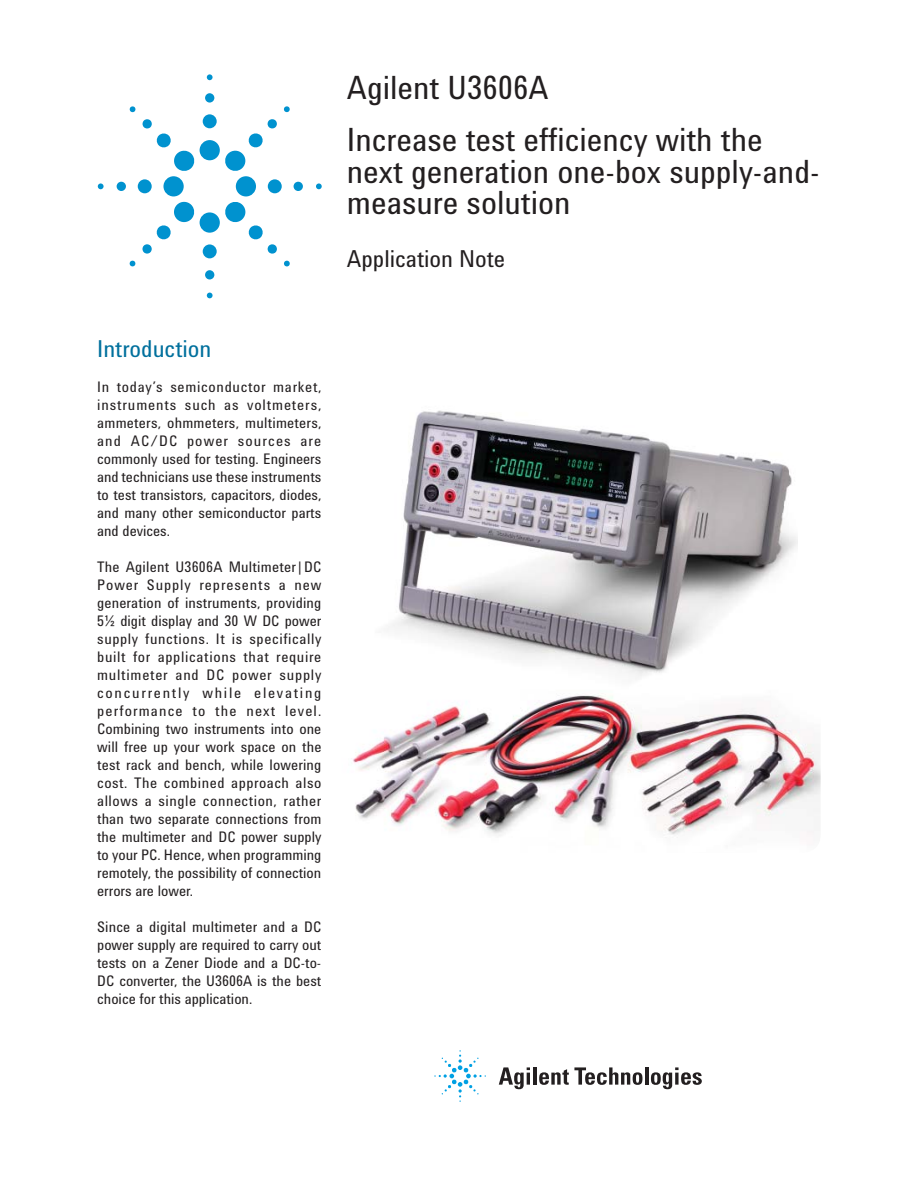
<style>
.page{position:relative;width:918px;height:1188px;background:#fff}
.page>*{position:absolute;margin:0;border:0;box-sizing:border-box;transform-origin:0 0}
.t1{font:33px/52.8px "Agilent Condensed CFF";color:#231f20}
.t2{font:24px "Agilent Condensed CFF";color:#231f20}
.t3{font:24px "Agilent Condensed CFF";color:#00709d}
.t4{font:15px/18px "Agilent Condensed CFF";color:#231f20;text-align:justify}
</style>
<div class="page">
<svg style="left:499px;top:1067px;width:31px;height:22px"></svg>
<hr style="left:533px;top:1067px;width:4px;height:18px;background:#231f20">
<svg style="left:539px;top:1067px;width:103px;height:18px"></svg>
<hr style="left:645px;top:1067px;width:3px;height:18px;background:#231f20">
<svg style="left:651px;top:1067px;width:51px;height:22px"></svg>
<svg style="left:434px;top:1050px;width:52px;height:52px"></svg>
<div style="left:200px;top:140px;width:20px;height:20px;background:#0092cf;border-radius:50%"></div>
<div style="left:203px;top:114px;width:14px;height:14px;background:#0092cf;border-radius:50%"></div>
<div style="left:205px;top:93px;width:9px;height:10px;background:#0092cf;border-radius:50%"></div>
<svg style="left:207px;top:74px;width:6px;height:6px"></svg>
<div style="left:236px;top:176px;width:20px;height:20px;background:#0092cf;border-radius:50%"></div>
<div style="left:268px;top:179px;width:14px;height:14px;background:#0092cf;border-radius:50%"></div>
<div style="left:294px;top:182px;width:9px;height:9px;background:#0092cf;border-radius:50%"></div>
<svg style="left:316px;top:183px;width:6px;height:6px"></svg>
<div style="left:200px;top:212px;width:20px;height:21px;background:#0092cf;border-radius:50%"></div>
<div style="left:203px;top:244px;width:14px;height:14px;background:#0092cf;border-radius:50%"></div>
<div style="left:205px;top:270px;width:9px;height:9px;background:#0092cf;border-radius:50%"></div>
<svg style="left:207px;top:293px;width:6px;height:5px"></svg>
<div style="left:163px;top:176px;width:21px;height:20px;background:#0092cf;border-radius:50%"></div>
<div style="left:138px;top:179px;width:14px;height:14px;background:#0092cf;border-radius:50%"></div>
<div style="left:117px;top:182px;width:9px;height:9px;background:#0092cf;border-radius:50%"></div>
<svg style="left:98px;top:183px;width:6px;height:6px"></svg>
<svg style="left:225px;top:119px;width:52px;height:52px"></svg>
<svg style="left:284px;top:106px;width:6px;height:6px"></svg>
<svg style="left:225px;top:202px;width:52px;height:52px"></svg>
<svg style="left:284px;top:260px;width:6px;height:7px"></svg>
<svg style="left:142px;top:201px;width:53px;height:53px"></svg>
<svg style="left:129px;top:260px;width:7px;height:7px"></svg>
<svg style="left:142px;top:119px;width:53px;height:52px"></svg>
<svg style="left:129px;top:106px;width:7px;height:6px"></svg>
<img style="left:392px;top:410px;width:405px;height:267px">
<img style="left:342px;top:689px;width:479px;height:164px;border-radius:18px">
<h1 class="t1" style="left:347px;top:65px;width:417px">Agilent U3606A<br>Increase test efficiency with the</h1>
<h1 class="t1" style="left:347px;top:160px;width:474px;line-height:31.5px">next generation one-box supply-and&shy;measure solution</h1>
<h2 class="t2" style="left:347px;top:250px;width:160px">Application Note</h2>
<h2 class="t3" style="left:97px;top:340px;width:116px">Introduction</h2>
<p class="t4" style="left:97px;top:380px;width:226px">In today’s semiconductor market, instruments such as voltmeters, ammeters, ohmmeters, multimeters, and AC/DC power sources are commonly used for testing. Engineers and technicians use these instruments to test transistors, capacitors, diodes, and many other semiconductor parts and devices.</p>
<p class="t4" style="left:97px;top:560px;width:226px">The Agilent U3606A Multimeter|DC Power Supply represents a new generation of instruments, providing 5½ digit display and 30 W DC power supply functions. It is specifically built for applications that require multimeter and DC power supply concurrently while elevating performance to the next level.<br>Combining two instruments into one will free up your work space on the test rack and bench, while lowering cost. The combined approach also allows a single connection, rather than two separate connections from the multimeter and DC power supply to your PC. Hence, when programming remotely, the possibility of connection errors are lower.</p>
<p class="t4" style="left:97px;top:920px;width:226px">Since a digital multimeter and a DC power supply are required to carry out tests on a Zener Diode and a DC-to-DC converter, the U3606A is the best choice for this application.</p>
</div>
